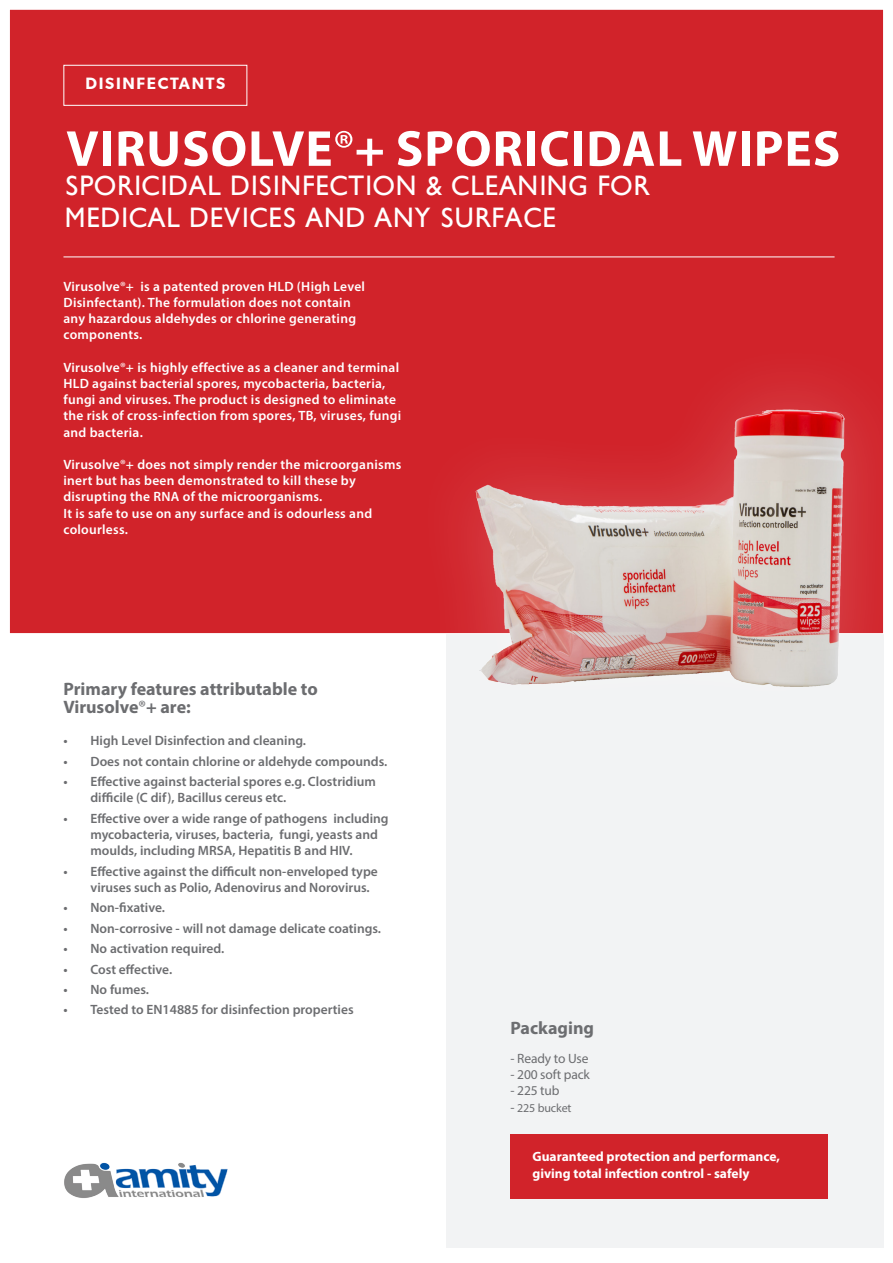
<style>
.page{position:relative;width:893px;height:1263px;background:#fff}
.page>*{position:absolute;margin:0;border:0;box-sizing:border-box;transform-origin:0 0}
.t1{font:700 51px "Myriad Pro";letter-spacing:.02em;color:#fff}
.t2{font:27px/32.4px "Gibson";letter-spacing:.05em;color:#fff}
.t3{font:700 18px/18px "Myriad Pro";color:#6c6d70}
.t4{font:600 16.5px "Gibson";letter-spacing:.1em;color:#fff}
.t5{font:600 13.5px/16.2px "Myriad Pro";color:#6c6d70}
.t6{font:600 13.5px/16.2px "Myriad Pro";letter-spacing:.02em;color:#fff}
.t7{font:700 13.5px/16.2px "Myriad Pro";color:#fff}
.t8{font:13.5px "Myriad Pro";letter-spacing:-.01em;color:#6c6d70}
.t9{font:12px "Myriad Pro";letter-spacing:-.01em;color:#6c6d70}
.s1{font-weight:400}
.s2{font-size:13.5px}
</style>
<div class="page">
<div style="left:446px;top:627px;width:438px;height:621px;background:#f2f3f4"></div>
<div style="left:510px;top:1135px;width:318px;height:64px;background:#d1232a"></div>
<div style="left:9px;top:9px;width:875px;height:625px;background:#d1232a;border:1px solid #fff"></div>
<img style="left:64px;top:1162px;width:164px;height:36px">
<div style="left:63px;top:65px;width:184px;height:41px;background:#d1232a;border:1px solid #fff"></div>
<div style="left:403px;top:332px;width:490px;height:433px;background:#fff;opacity:.2"></div>
<img style="left:461px;top:382px;width:388px;height:312px">
<hr style="left:63px;top:257px;width:771px;height:1px;background:#fff">
<p class="t4" style="left:86px;top:74px;width:141px">DISINFECTANTS</p>
<p class="t1" style="left:66px;top:115px;width:776px">VIRUSOLVE<span class="s1">®</span>+ SPORICIDAL WIPES</p>
<p class="t2" style="left:66px;top:170px;width:585px">SPORICIDAL DISINFECTION &amp; CLEANING FOR<br>MEDICAL DEVICES AND ANY SURFACE</p>
<p class="t6" style="left:63px;top:278px;width:303px">Virusolve<span class="s1">®</span>+ is a patented proven HLD (High Level Disinfectant). The formulation does not contain any hazardous aldehydes or chlorine generating components.</p>
<p class="t6" style="left:63px;top:359px;width:339px">Virusolve<span class="s1">®</span>+ is highly effective as a cleaner and terminal HLD against bacterial spores, mycobacteria, bacteria, fungi and viruses. The product is designed to eliminate the risk of cross-infection from spores, TB, viruses, fungi and bacteria.</p>
<p class="t6" style="left:63px;top:456px;width:339px">Virusolve<span class="s1">®</span>+ does not simply render the microorganisms inert but has been demonstrated to kill these by disrupting the RNA of the microorganisms.</p>
<p class="t6" style="left:63px;top:505px;width:310px">It is safe to use on any surface and is odourless and colourless.</p>
<p class="t3" style="left:63px;top:679px;width:256px">Primary features attributable to<br>Virusolve<span class="s1">®</span>+ are:</p>
<p class="t5" style="left:63px;top:732px;width:244px">• High Level Disinfection and cleaning.</p>
<p class="t5" style="left:63px;top:753px;width:325px">• Does not contain chlorine or aldehyde compounds.</p>
<p class="t5" style="left:90px;top:773px;width:287px;text-indent:-27px">• Effective against bacterial spores e.g. Clostridium difficile (C dif), Bacillus cereus etc.</p>
<p class="t5" style="left:90px;top:810px;width:300px;text-indent:-27px">• Effective over a wide range of pathogens including mycobacteria, viruses, bacteria, fungi, yeasts and moulds, including MRSA, Hepatitis B and HIV.</p>
<p class="t5" style="left:90px;top:862px;width:289px;text-indent:-27px">• Effective against the difficult non-enveloped type viruses such as Polio, Adenovirus and Norovirus.</p>
<p class="t5" style="left:63px;top:899px;width:103px">• Non-fixative.</p>
<p class="t5" style="left:63px;top:920px;width:319px">• Non-corrosive - will not damage delicate coatings.</p>
<p class="t5" style="left:63px;top:940px;width:162px">• No activation required.</p>
<p class="t5" style="left:63px;top:960px;width:110px">• Cost effective.</p>
<p class="t5" style="left:63px;top:981px;width:87px">• No fumes.</p>
<p class="t5" style="left:63px;top:1001px;width:292px">• Tested to EN14885 for disinfection properties</p>
<p class="t3" style="left:510px;top:1018px;width:85px">Packaging</p>
<p class="t8" style="left:510px;top:1050px;width:80px">- Ready to Use</p>
<p class="t8" style="left:510px;top:1066px;width:81px">- 200 soft pack</p>
<p class="t8" style="left:510px;top:1082px;width:51px">- 225 tub</p>
<p class="t9" style="left:510px;top:1100px;width:63px"><span class="s2">-</span> 225 bucket</p>
<p class="t7" style="left:532px;top:1148px;width:249px">Guaranteed protection and performance, giving total infection control - safely</p>
</div>
